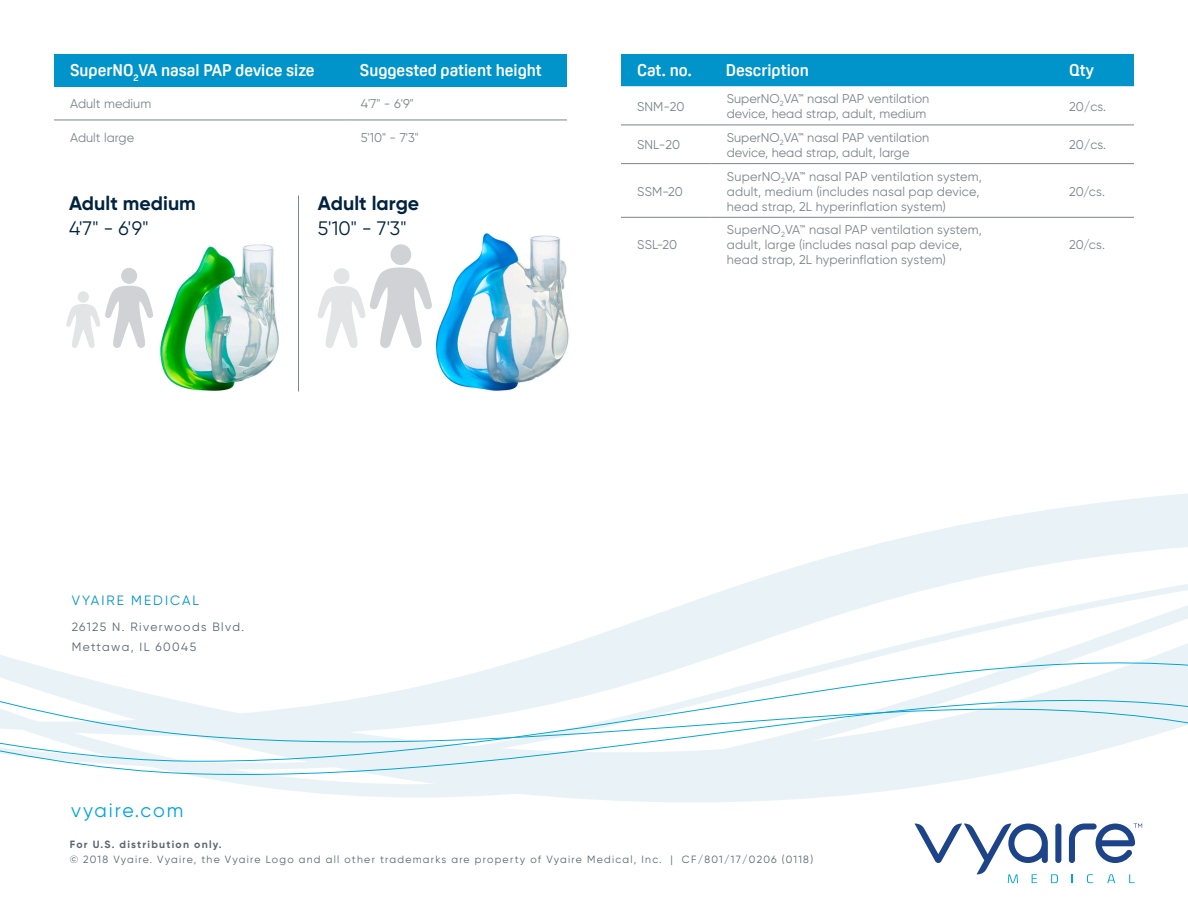
<style>
.page{position:relative;width:1188px;height:918px;background:#fff}
.page>*{position:absolute;margin:0;border:0;box-sizing:border-box;transform-origin:0 0}
.Subhead_13_16{font:700 19.5px "Gilroy";color:#002340}
.Subhead_13_16-2{font:19.5px "Gilroy";color:#002340}
.t1{font:19.5px "Gilroy";letter-spacing:.1em;color:#00a6db}
.Header_specification{font:700 16.5px "Oscine";color:#fff}
.t2{font:13.5px "Gilroy";letter-spacing:.15em;color:#0094ca}
.Specifications_8_10{font:12.75px/15px "Gilroy";color:#7c858c}
.t3{font:12px/19.5px "Gilroy";letter-spacing:.12em;color:#5a6670}
.t4{font:10.5px "Gilroy";letter-spacing:.12em;color:#5a6670}
.t5{font:700 10.5px "Gilroy";letter-spacing:.12em;color:#5a6670}
</style>
<div class="page">
<svg style="left:813px;top:493px;width:375px;height:69px;fill:#e9f3f7"></svg>
<svg style="left:299px;top:562px;width:760px;height:240px"></svg>
<svg style="left:0;top:565px;width:1188px;height:226px"></svg>
<div style="left:1055px;top:824px;width:6px;height:39px;background:#1d4389;border-radius:3px"></div>
<svg style="left:1069px;top:823px;width:73px;height:40px"></svg>
<svg style="left:915px;top:824px;width:143px;height:59px"></svg>
<svg style="left:1087px;top:874px;width:6px;height:9px"></svg>
<svg style="left:1107px;top:874px;width:8px;height:9px"></svg>
<svg style="left:1129px;top:874px;width:6px;height:9px"></svg>
<div style="left:54px;top:54px;width:513px;height:32px;background:#0094ca"></div>
<hr style="left:54px;top:120px;width:291px;height:1px;background:#7c858c">
<hr style="left:345px;top:120px;width:222px;height:1px;background:#7c858c">
<div style="left:621px;top:54px;width:513px;height:32px;background:#0094ca"></div>
<hr style="left:621px;top:125px;width:90px;height:1px;background:#7c858c">
<hr style="left:711px;top:125px;width:342px;height:1px;background:#7c858c">
<hr style="left:1053px;top:125px;width:81px;height:1px;background:#7c858c">
<hr style="left:621px;top:163px;width:90px;height:1px;background:#7c858c">
<hr style="left:711px;top:163px;width:342px;height:1px;background:#7c858c">
<hr style="left:1053px;top:163px;width:81px;height:1px;background:#7c858c">
<hr style="left:621px;top:217px;width:90px;height:1px;background:#7c858c">
<hr style="left:711px;top:217px;width:342px;height:1px;background:#7c858c">
<hr style="left:1053px;top:217px;width:81px;height:1px;background:#7c858c">
<img style="left:160px;top:244px;width:119px;height:147px">
<img style="left:435px;top:233px;width:134px;height:158px">
<hr style="left:298px;top:195px;width:1px;height:196px;background:#7c858c">
<svg style="left:66px;top:268px;width:87px;height:80px"></svg>
<svg style="left:318px;top:244px;width:114px;height:104px"></svg>
<p class="Header_specification" style="left:70px;top:61px;width:246px">SuperNO<sub>2</sub>VA nasal PAP device size</p>
<p class="Header_specification" style="left:360px;top:61px;width:183px">Suggested patient height</p>
<p class="Specifications_8_10" style="left:70px;top:96px;width:82px">Adult medium</p>
<p class="Specifications_8_10" style="left:361px;top:96px;width:55px">4'7" - 6'9"</p>
<p class="Specifications_8_10" style="left:70px;top:130px;width:65px">Adult large</p>
<p class="Specifications_8_10" style="left:361px;top:130px;width:60px">5'10" - 7'3"</p>
<p class="Subhead_13_16" style="left:69px;top:191px;width:128px">Adult medium</p>
<p class="Subhead_13_16-2" style="left:69px;top:216px;width:81px">4'7" - 6'9"</p>
<p class="Subhead_13_16" style="left:318px;top:191px;width:103px">Adult large</p>
<p class="Subhead_13_16-2" style="left:318px;top:216px;width:90px">5'10" - 7'3"</p>
<p class="Header_specification" style="left:637px;top:61px;width:57px">Cat. no.</p>
<p class="Header_specification" style="left:726px;top:61px;width:85px">Description</p>
<p class="Header_specification" style="left:1069px;top:61px;width:26px">Qty</p>
<p class="Specifications_8_10" style="left:637px;top:99px;width:49px">SNM-20</p>
<p class="Specifications_8_10" style="left:727px;top:91px;width:204px">SuperNO<sub>2</sub>VA™ nasal PAP ventilation device, head strap, adult, medium</p>
<p class="Specifications_8_10" style="left:1069px;top:99px;width:38px">20/cs.</p>
<p class="Specifications_8_10" style="left:637px;top:137px;width:44px">SNL-20</p>
<p class="Specifications_8_10" style="left:727px;top:130px;width:204px">SuperNO<sub>2</sub>VA™ nasal PAP ventilation device, head strap, adult, large</p>
<p class="Specifications_8_10" style="left:1069px;top:137px;width:38px">20/cs.</p>
<p class="Specifications_8_10" style="left:637px;top:183px;width:47px">SSM-20</p>
<p class="Specifications_8_10" style="left:727px;top:168px;width:257px">SuperNO<sub>2</sub>VA™ nasal PAP ventilation system, adult, medium (includes nasal pap device, head strap, 2L hyperinflation system)</p>
<p class="Specifications_8_10" style="left:1069px;top:183px;width:37px">20/cs.</p>
<p class="Specifications_8_10" style="left:637px;top:237px;width:42px">SSL-20</p>
<p class="Specifications_8_10" style="left:727px;top:222px;width:257px">SuperNO<sub>2</sub>VA™ nasal PAP ventilation system, adult, large (includes nasal pap device, head strap, 2L hyperinflation system)</p>
<p class="Specifications_8_10" style="left:1069px;top:237px;width:37px">20/cs.</p>
<p class="t2" style="left:72px;top:592px;width:129px">VYAIRE MEDICAL</p>
<p class="t3" style="left:72px;top:617px;width:174px">26125 N. Riverwoods Blvd.<br>Mettawa, IL 60045</p>
<p class="t1" style="left:71px;top:798px;width:114px">vyaire.com</p>
<p class="t5" style="left:70px;top:838px;width:153px">For U.S. distribution only.</p>
<p class="t4" style="left:70px;top:853px;width:745px">© 2018 Vyaire. Vyaire, the Vyaire Logo and all other trademarks are property of Vyaire Medical, Inc. | CF/801/17/0206 (0118)</p>
</div>
